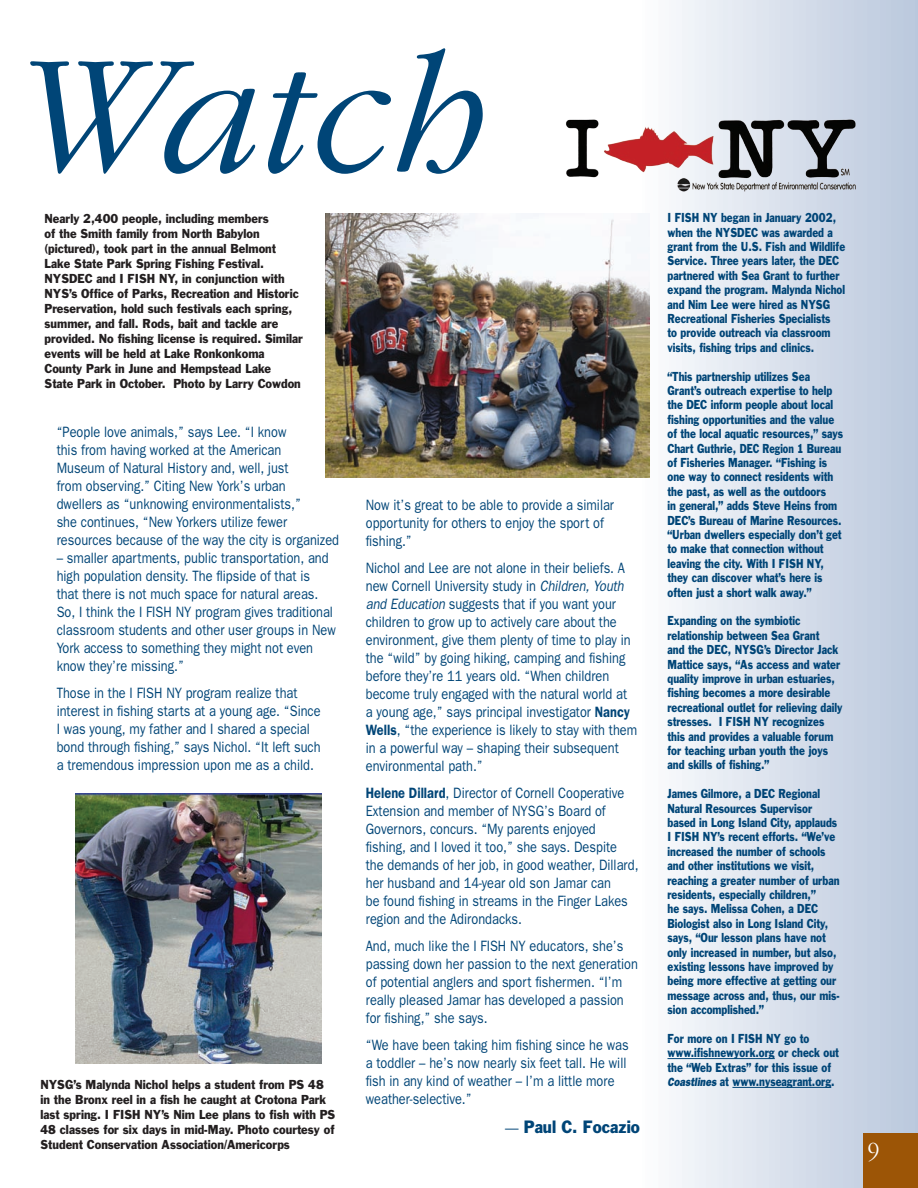
<style>
.page{position:relative;width:918px;height:1188px;background:#fff}
.page>*{position:absolute;margin:0;border:0;box-sizing:border-box;transform-origin:0 0}
.Sidebar_1615{font:italic 300 177px "Garamond";color:#004577}
.body_text_540{font:300 25.5px "Garamond";color:#fff;scale:.9 1}
.t1{font:16.5px "Franklin Gothic";color:#004577;scale:.9 1}
.body_text_1615{font:15px/18px "Franklin Gothic";color:#004577;scale:.85 1}
.body_text_1615-2{font:12px/14.4px "Franklin Gothic";color:#004577;scale:.8 1}
.t2{font:12px/15px "Franklin Gothic";color:#231f20;scale:.9 1}
.s1{font-style:italic}
.s2{font-weight:600}
.s3{font-size:15px}
.s4{font-weight:800;font-style:italic}
</style>
<div class="page">
<div style="left:609px;top:0;width:309px;height:1188px;background:linear-gradient(to right,#fff,#b9c7dd)"></div>
<div style="left:863px;top:1133px;width:55px;height:55px;background:#9c5506"></div>
<hr style="left:668px;top:1058px;width:107px;height:1px;background:#004577">
<hr style="left:732px;top:1087px;width:99px;height:1px;background:#004577">
<img style="left:325px;top:213px;width:324px;height:265px">
<img style="left:76px;top:794px;width:245px;height:270px">
<img style="left:566px;top:117px;width:291px;height:74px">
<p class="Sidebar_1615" style="left:0;top:21px;width:482px">Watch</p>
<p class="t2" style="left:45px;top:211px;width:289px">Nearly 2,400 people, including members<br>of the Smith family from North Babylon (pictured), took part in the annual Belmont Lake State Park Spring Fishing Festival.<br>NYSDEC and I FISH NY, in conjunction with NYS’s Office of Parks, Recreation and Historic Preservation, hold such festivals each spring, summer, and fall. Rods, bait and tackle are provided. No fishing license is required. Similar events will be held at Lake Ronkonkoma County Park in June and Hempstead Lake State Park in October. Photo by Larry Cowdon</p>
<p class="body_text_1615" style="left:57px;top:422px;width:334px">“People love animals,” says Lee. “I know<br>this from having worked at the American<br>Museum of Natural History and, well, just<br>from observing.” Citing New York’s urban<br>dwellers as “unknowing environmentalists,”<br>she continues, “New Yorkers utilize fewer resources because of the way the city is organized</p>
<p class="body_text_1615" style="left:57px;top:548px;width:330px">– smaller apartments, public transportation, and high population density. The flipside of that is<br>that there is not much space for natural areas.<br>So, I think the I FISH NY program gives traditional classroom students and other user groups in New York access to something they might not even know they’re missing.”</p>
<p class="body_text_1615" style="left:57px;top:683px;width:312px">Those in the I FISH NY program realize that interest in fishing starts at a young age. “Since I was young, my father and I shared a special bond through fishing,” says Nichol. “It left such a tremendous impression upon me as a child.</p>
<p class="t2" style="left:40px;top:1077px;width:329px">NYSG’s Malynda Nichol helps a student from PS 48 in the Bronx reel in a fish he caught at Crotona Park last spring. I FISH NY’s Nim Lee plans to fish with PS 48 classes for six days in mid-May. Photo courtesy of Student Conservation Association/Americorps</p>
<p class="body_text_1615" style="left:366px;top:496px;width:294px">Now it’s great to be able to provide a similar opportunity for others to enjoy the sport of fishing.”</p>
<p class="body_text_1615" style="left:366px;top:559px;width:321px">Nichol and Lee are not alone in their beliefs. A new Cornell University study in <span class="s1">Children, Youth and Education</span> suggests that if you want your children to grow up to actively care about the environment, give them plenty of time to play in the “wild” by going hiking, camping and fishing before they’re 11 years old. “When children become truly engaged with the natural world at a young age,” says principal investigator <span class="s2">Nancy Wells</span>, “the experience is likely to stay with them in a powerful way – shaping their subsequent environmental path.”</p>
<p class="body_text_1615" style="left:366px;top:784px;width:322px"><span class="s2">Helene Dillard</span>, Director of Cornell Cooperative Extension and member of NYSG’s Board of Governors, concurs. “My parents enjoyed fishing, and I loved it too,” she says. Despite the demands of her job, in good weather, Dillard, her husband and 14-year old son Jamar can<br>be found fishing in streams in the Finger Lakes region and the Adirondacks.</p>
<p class="body_text_1615" style="left:366px;top:937px;width:322px">And, much like the I FISH NY educators, she’s passing down her passion to the next generation of potential anglers and sport fishermen. “I’m really pleased Jamar has developed a passion for fishing,” she says.</p>
<p class="body_text_1615" style="left:366px;top:1036px;width:311px">“We have been taking him fishing since he was a toddler – he’s now nearly six feet tall. He will fish in any kind of weather – I’m a little more weather-selective.”</p>
<p class="t1" style="left:505px;top:1116px;width:151px"><span class="s3">—</span> Paul C. Focazio</p>
<p class="body_text_1615-2" style="left:668px;top:210px;width:224px">I FISH NY began in January 2002, when the NYSDEC was awarded a grant from the U.S. Fish and Wildlife Service. Three years later, the DEC partnered with Sea Grant to further expand the program. Malynda Nichol and Nim Lee were hired as NYSG Recreational Fisheries Specialists<br>to provide outreach via classroom visits, fishing trips and clinics.</p>
<p class="body_text_1615-2" style="left:668px;top:369px;width:221px">“This partnership utilizes Sea Grant’s outreach expertise to help the DEC inform people about local fishing opportunities and the value of the local aquatic resources,” says Chart Guthrie, DEC Region 1 Bureau of Fisheries Manager. “Fishing is one way to connect residents with the past, as well as the outdoors<br>in general,” adds Steve Heins from DEC’s Bureau of Marine Resources. “Urban dwellers especially don’t get to make that connection without leaving the city. With I FISH NY, they can discover what’s here is often just a short walk away.”</p>
<p class="body_text_1615-2" style="left:668px;top:613px;width:220px">Expanding on the symbiotic relationship between Sea Grant<br>and the DEC, NYSG’s Director Jack<br>Mattice says, “As access and water quality improve in urban estuaries, fishing becomes a more desirable recreational outlet for relieving daily stresses. I FISH NY recognizes this and provides a valuable forum for teaching urban youth the joys and skills of fishing.”</p>
<p class="body_text_1615-2" style="left:668px;top:786px;width:217px">James Gilmore, a DEC Regional<br>Natural Resources Supervisor based in Long Island City, applauds<br>I FISH NY’s recent efforts. “We’ve increased the number of schools and other institutions we visit, reaching a greater number of urban residents, especially children,”<br>he says. Melissa Cohen, a DEC<br>Biologist also in Long Island City, says, “Our lesson plans have not only increased in number, but also, existing lessons have improved by being more effective at getting our message across and, thus, our mis&shy;sion accomplished.”</p>
<p class="body_text_1615-2" style="left:668px;top:1031px;width:179px">For more on I FISH NY go to</p>
<p class="body_text_1615-2" style="left:668px;top:1045px;width:216px">www.ifishnewyork.org or check out the “Web Extras” for this issue of<br><span class="s4">Coastlines</span> at www.nyseagrant.org.</p>
<p class="body_text_540" style="left:868px;top:1137px;width:14px">9</p>
</div>
